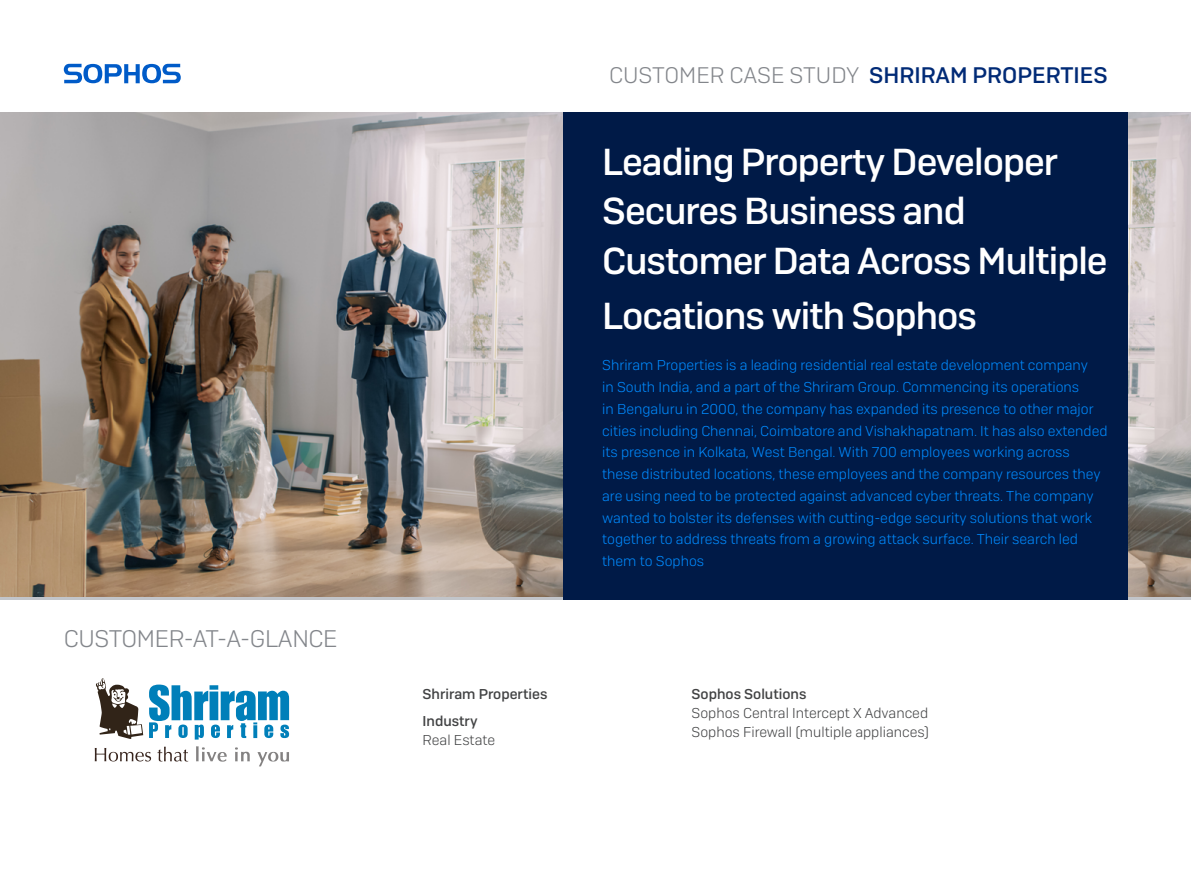
<style>
.page{position:relative;width:1191px;height:893px;background:#fff}
.page>*{position:absolute;margin:0;border:0;box-sizing:border-box;transform-origin:0 0}
.t1{font:500 37.5px/49.7px "Sophos Sans";letter-spacing:-.025em;color:#fff}
.t2{font:300 24px "Sophos Sans";letter-spacing:-.015em;color:#83868b}
.t3{font:300 22.5px "Sophos Sans";color:#83868b}
.t4{font:300 14.25px/21.8px "Sophos Sans";color:#008bff}
.t5{font:300 14.25px/19.2px "Sophos Sans";color:#424344}
.t6{font:500 14.25px/27.8px "Sophos Sans";color:#424344}
.s1{font-weight:500;color:#002a76}
</style>
<div class="page">
<svg style="left:64px;top:64px;width:117px;height:19px"></svg>
<img style="left:0;top:113px;width:563px;height:484px">
<img style="left:1127px;top:113px;width:64px;height:484px">
<div style="left:563px;top:113px;width:564px;height:487px;background:#001a47"></div>
<svg style="left:95px;top:748px;width:56px;height:13px"></svg>
<svg style="left:157px;top:747px;width:31px;height:14px"></svg>
<svg style="left:196px;top:746px;width:31px;height:16px"></svg>
<svg style="left:235px;top:747px;width:15px;height:14px"></svg>
<svg style="left:257px;top:752px;width:32px;height:14px"></svg>
<svg style="left:149px;top:685px;width:140px;height:55px"></svg>
<svg style="left:96px;top:678px;width:47px;height:61px"></svg>
<h2 class="t2" style="left:64px;top:625px;width:275px">CUSTOMER-AT-A-GLANCE</h2>
<p class="t6" style="left:422px;top:679px;width:126px">Shriram Properties<br>Industry</p>
<p class="t5" style="left:422px;top:731px;width:74px">Real Estate</p>
<h3 class="t3" style="left:609px;top:62px;width:500px">CUSTOMER CASE STUDY <span class="s1">SHRIRAM PROPERTIES</span></h3>
<h1 class="t1" style="left:602px;top:136px;width:507px">Leading Property Developer<br>Secures Business and<br>Customer Data Across Multiple</h1>
<h1 class="t1" style="left:602px;top:291px;width:376px">Locations with Sophos</h1>
<p class="t4" style="left:602px;top:354px;width:507px">Shriram Properties is a leading residential real estate development company<br>in South India, and a part of the Shriram Group. Commencing its operations<br>in Bengaluru in 2000, the company has expanded its presence to other major cities including Chennai, Coimbatore and Vishakhapatnam. It has also extended its presence in Kolkata, West Bengal. With 700 employees working across these distributed locations, these employees and the company resources they are using need to be protected against advanced cyber threats. The company wanted to bolster its defenses with cutting-edge security solutions that work together to address threats from a growing attack surface. Their search led them to Sophos</p>
<p class="t6" style="left:691px;top:679px;width:116px">Sophos Solutions</p>
<p class="t5" style="left:691px;top:703px;width:239px">Sophos Central Intercept X Advanced<br>Sophos Firewall (multiple appliances)</p>
</div>
